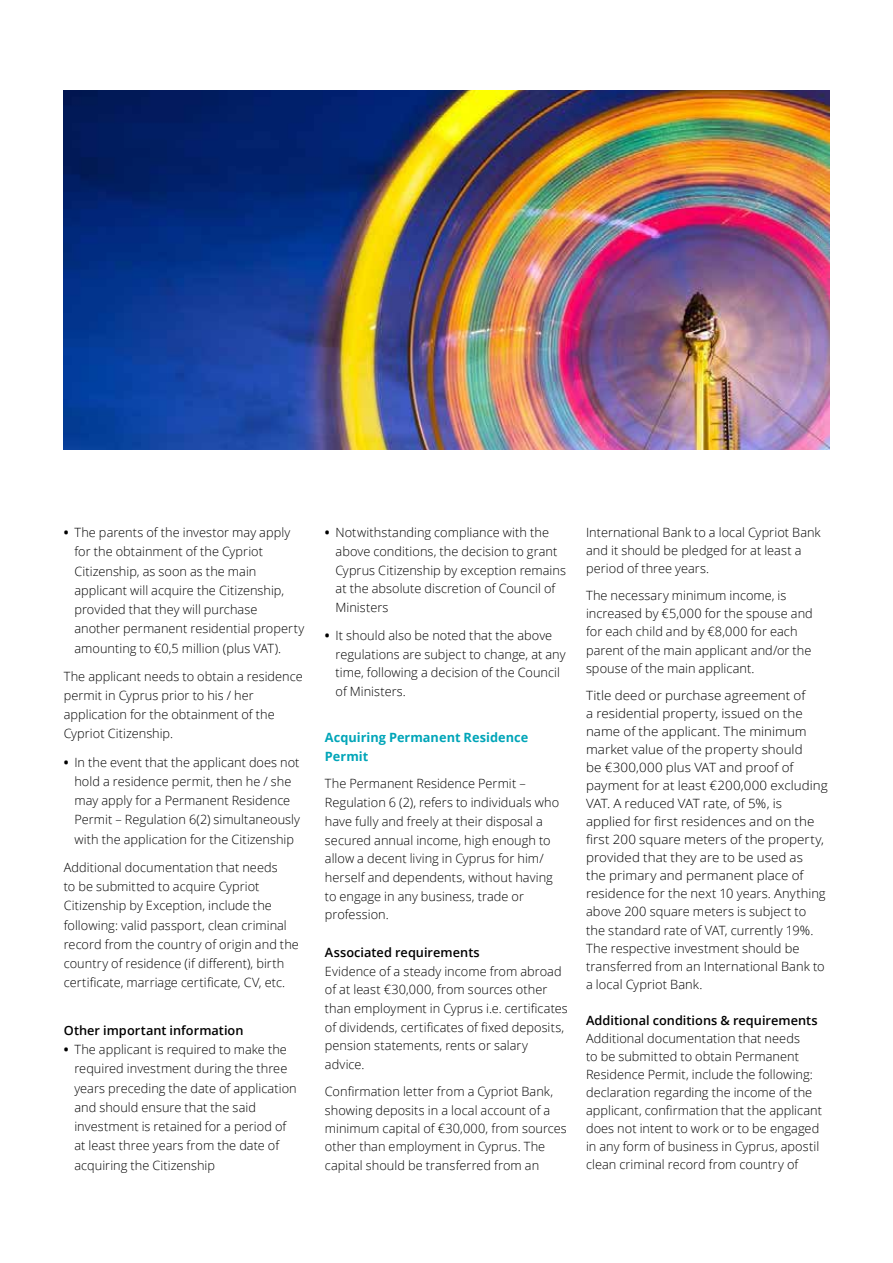
<style>
.page{position:relative;width:893px;height:1263px;background:#fff}
.page>*{position:absolute;margin:0;border:0;box-sizing:border-box;transform-origin:0 0}
.t1{font:300 12.75px/19.2px "Open Sans";letter-spacing:.005em;color:#000}
.t2{font:300 12.75px/18px "Open Sans";letter-spacing:.005em;color:#000;scale:1.05 1}
.t3{font:600 12.75px "Open Sans";color:#000}
.t4{font:700 12.75px/18.8px "Open Sans";color:#00a5b8}
.s1{font-weight:700}
</style>
<div class="page">
<img style="left:64px;top:90px;width:765px;height:360px">
<p class="t1" style="left:74px;top:522px;width:231px;text-indent:-11px"><span class="s1">•</span> The parents of the investor may apply for the obtainment of the Cypriot Citizenship, as soon as the main applicant will acquire the Citizenship, provided that they will purchase another permanent residential property amounting to €0,5 million (plus VAT).</p>
<p class="t1" style="left:64px;top:666px;width:240px">The applicant needs to obtain a residence permit in Cyprus prior to his / her application for the obtainment of the Cypriot Citizenship.</p>
<p class="t1" style="left:74px;top:752px;width:227px;text-indent:-11px"><span class="s1">•</span> In the event that the applicant does not hold a residence permit, then he / she may apply for a Permanent Residence Permit – Regulation 6(2) simultaneously with the application for the Citizenship</p>
<p class="t1" style="left:64px;top:857px;width:237px">Additional documentation that needs<br>to be submitted to acquire Cypriot Citizenship by Exception, include the following: valid passport, clean criminal record from the country of origin and the country of residence (if different), birth certificate, marriage certificate, CV, etc.</p>
<p class="t3" style="left:64px;top:1021px;width:181px">Other important information</p>
<p class="t1" style="left:74px;top:1039px;width:224px;text-indent:-11px"><span class="s1">•</span> The applicant is required to make the required investment during the three years preceding the date of application and should ensure that the said investment is retained for a period of at least three years from the date of acquiring the Citizenship</p>
<p class="t1" style="left:336px;top:523px;width:232px;line-height:18.8px;text-indent:-11px"><span class="s1">•</span> Notwithstanding compliance with the above conditions, the decision to grant Cyprus Citizenship by exception remains at the absolute discretion of Council of Ministers</p>
<p class="t1" style="left:336px;top:625px;width:232px;line-height:18.8px;text-indent:-11px"><span class="s1">•</span> It should also be noted that the above regulations are subject to change, at any time, following a decision of the Council of Ministers.</p>
<p class="t4" style="left:325px;top:727px;width:205px">Acquiring Permanent Residence<br>Permit</p>
<p class="t1" style="left:325px;top:774px;width:236px;line-height:18.8px">The Permanent Residence Permit – Regulation 6 (2), refers to individuals who have fully and freely at their disposal a secured annual income, high enough to allow a decent living in Cyprus for him/ herself and dependents, without having to engage in any business, trade or profession.</p>
<p class="t3" style="left:325px;top:943px;width:156px">Associated requirements</p>
<p class="t1" style="left:325px;top:961px;width:244px;line-height:18.8px">Evidence of a steady income from abroad of at least €30,000, from sources other than employment in Cyprus i.e. certificates of dividends, certificates of fixed deposits, pension statements, rents or salary advice.</p>
<p class="t1" style="left:325px;top:1082px;width:243px;line-height:18.3px">Confirmation letter from a Cypriot Bank, showing deposits in a local account of a minimum capital of €30,000, from sources other than employment in Cyprus. The capital should be transferred from an</p>
<p class="t1" style="left:586px;top:523px;width:236px;line-height:18px">International Bank to a local Cypriot Bank and it should be pledged for at least a period of three years.</p>
<p class="t1" style="left:586px;top:586px;width:228px;line-height:18px">The necessary minimum income, is increased by €5,000 for the spouse and for each child and by €8,000 for each parent of the main applicant and/or the spouse of the main applicant.</p>
<p class="t2" style="left:586px;top:686px;width:232px">Title deed or purchase agreement of<br>a residential property, issued on the name of the applicant. The minimum market value of the property should<br>be €300,000 plus VAT and proof of payment for at least €200,000 excluding VAT. A reduced VAT rate, of 5%, is applied for first residences and on the first 200 square meters of the property, provided that they are to be used as<br>the primary and permanent place of residence for the next 10 years. Anything above 200 square meters is subject to the standard rate of VAT, currently 19%.<br>The respective investment should be transferred from an International Bank to a local Cypriot Bank.</p>
<p class="t3" style="left:586px;top:1011px;width:233px">Additional conditions &amp; requirements</p>
<p class="t1" style="left:586px;top:1029px;width:237px;line-height:18px">Additional documentation that needs<br>to be submitted to obtain Permanent Residence Permit, include the following: declaration regarding the income of the applicant, confirmation that the applicant does not intent to work or to be engaged in any form of business in Cyprus, apostil clean criminal record from country of</p>
</div>
